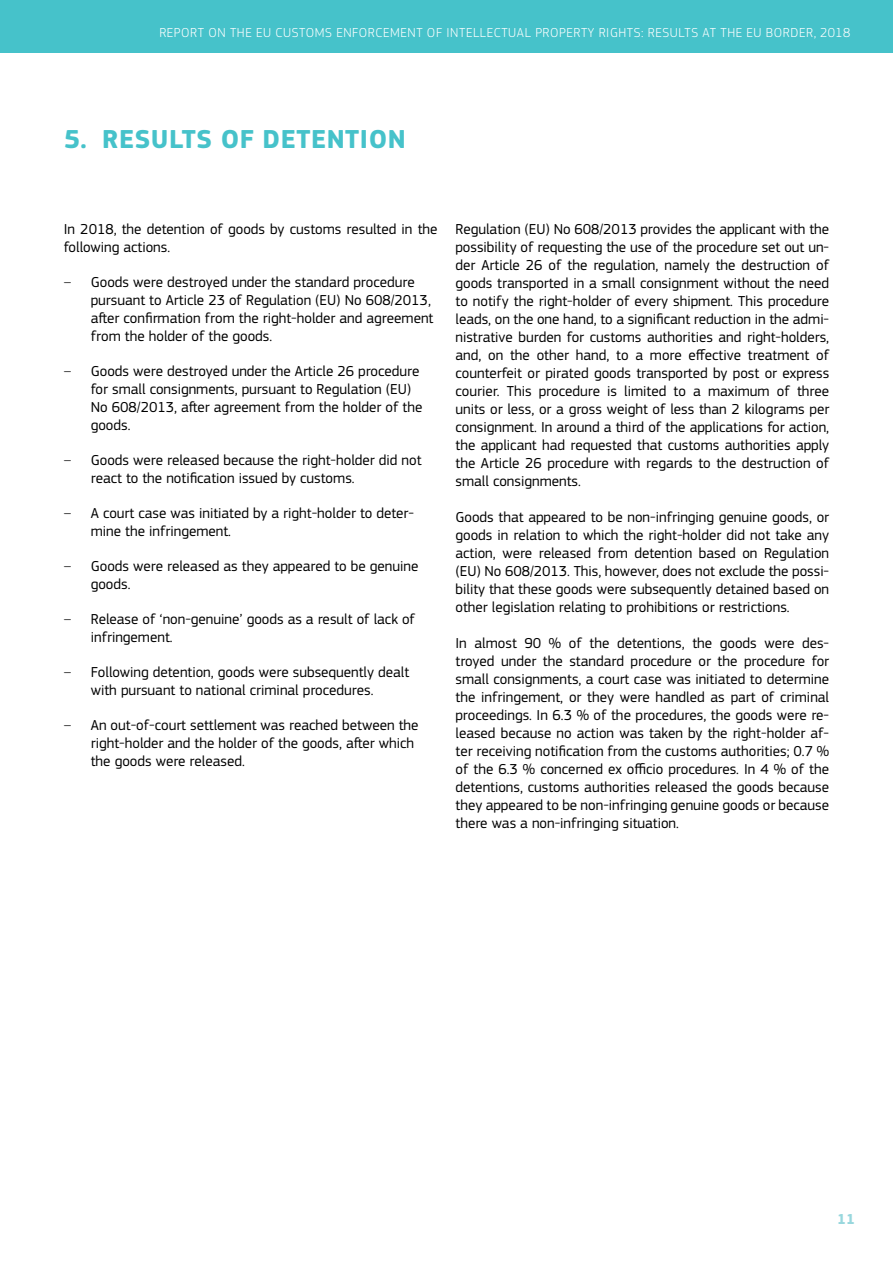
<style>
.page{position:relative;width:893px;height:1263px;background:#fff}
.page>*{position:absolute;margin:0;border:0;box-sizing:border-box;transform-origin:0 0}
.t1{font:700 27px "EC Square Sans Pro";letter-spacing:.02em;color:#46c2ca}
.Body{font:15px/18px "EC Square Sans Pro";color:#000}
.t2{font:700 15px "EC Square Sans Pro";color:#98d7dd}
.t3{font:300 13.5px "EC Square Sans Pro";letter-spacing:.045em;color:#fff}
</style>
<div class="page">
<div style="left:0;top:0;width:893px;height:53px;background:#46c2ca"></div>
<p class="t3" style="left:159px;top:25px;width:692px">REPORT ON THE EU CUSTOMS ENFORCEMENT OF INTELLECTUAL PROPERTY RIGHTS: RESULTS AT THE EU BORDER, 2018</p>
<p class="t1" style="left:64px;top:123px;width:343px">5. RESULTS OF DETENTION</p>
<p class="Body" style="left:64px;top:220px;width:375px">In 2018, the detention of goods by customs resulted in the following actions.</p>
<p class="Body" style="left:91px;top:273px;width:344px">Goods were destroyed under the standard procedure pursuant to Article 23 of Regulation (EU) No 608/2013, after confirmation from the right-holder and agreement from the holder of the goods.</p>
<p class="Body" style="left:91px;top:362px;width:333px">Goods were destroyed under the Article 26 procedure for small consignments, pursuant to Regulation (EU)<br>No 608/2013, after agreement from the holder of the goods.</p>
<p class="Body" style="left:91px;top:451px;width:332px">Goods were released because the right-holder did not react to the notification issued by customs.</p>
<p class="Body" style="left:91px;top:504px;width:325px">A court case was initiated by a right-holder to deter&shy;mine the infringement.</p>
<p class="Body" style="left:91px;top:557px;width:329px">Goods were released as they appeared to be genuine goods.</p>
<p class="Body" style="left:91px;top:610px;width:326px">Release of ‘non-genuine’ goods as a result of lack of infringement.</p>
<p class="Body" style="left:91px;top:663px;width:320px">Following detention, goods were subsequently dealt with pursuant to national criminal procedures.</p>
<p class="Body" style="left:91px;top:716px;width:329px">An out-of-court settlement was reached between the right-holder and the holder of the goods, after which the goods were released.</p>
<p class="Body" style="left:455px;top:220px;width:376px;text-align:justify">Regulation (EU) No 608/2013 provides the applicant with the possibility of requesting the use of the procedure set out un&shy;der Article 26 of the regulation, namely the destruction of goods transported in a small consignment without the need to notify the right-holder of every shipment. This procedure leads, on the one hand, to a significant reduction in the admi&shy;nistrative burden for customs authorities and right-holders, and, on the other hand, to a more effective treatment of counterfeit or pirated goods transported by post or express courier. This procedure is limited to a maximum of three units or less, or a gross weight of less than 2 kilograms per consignment. In around a third of the applications for action, the applicant had requested that customs authorities apply the Article 26 procedure with regards to the destruction of small consignments.</p>
<p class="Body" style="left:455px;top:508px;width:375px;text-align:justify">Goods that appeared to be non-infringing genuine goods, or goods in relation to which the right-holder did not take any action, were released from detention based on Regulation (EU) No 608/2013. This, however, does not exclude the possi&shy;bility that these goods were subsequently detained based on other legislation relating to prohibitions or restrictions.</p>
<p class="Body" style="left:455px;top:634px;width:375px;text-align:justify">In almost 90 % of the detentions, the goods were des&shy;troyed under the standard procedure or the procedure for small consignments, a court case was initiated to determine the infringement, or they were handled as part of criminal proceedings. In 6.3 % of the procedures, the goods were re&shy;leased because no action was taken by the right-holder af&shy;ter receiving notification from the customs authorities; 0.7 % of the 6.3 % concerned ex officio procedures. In 4 % of the detentions, customs authorities released the goods because they appeared to be non-infringing genuine goods or because there was a non-infringing situation.</p>
<p class="t2" style="left:837px;top:1210px;width:19px">11</p>
</div>
